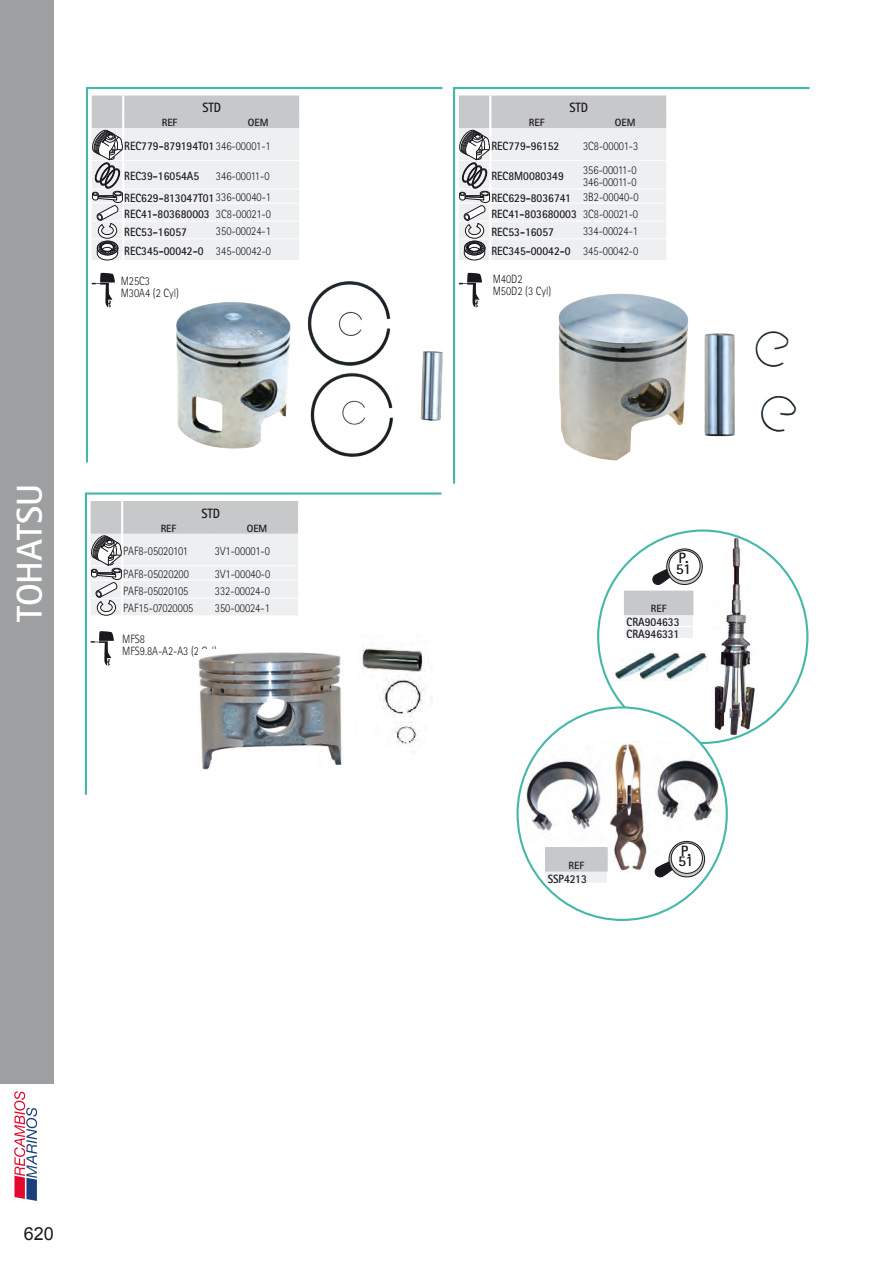
<style>
.page{position:relative;width:896px;height:1266px;background:#fff}
.page>*{position:absolute;margin:0;border:0;box-sizing:border-box;transform-origin:0 0}
.t1{font:700 36px "Rotis Sans Serif";color:#fff}
.t2{font:18px "Arial";color:#1a181c}
.t3{font:700 15px "Rotis Sans Serif";color:#1a181c}
.t4{font:700 13.5px "Rotis Sans Serif";color:#1a181c;scale:.9 1}
.ref_para_índex{font:300 12px "Rotis Sans Serif";color:#1a181c;scale:.9 1}
.ref_para_índex-2{font:700 12px "Rotis Sans Serif";color:#1a181c;scale:.9 1}
.t5{font:700 10.5px "Rotis Sans Serif";color:#1a181c}
.s1{font-weight:300}
</style>
<div class="page">
<div style="left:0;top:0;width:54px;height:1083px;background:#9d9fa0"></div>
<svg style="left:14px;top:1091px;width:23px;height:109px"></svg>
<svg style="left:84px;top:492px;width:358px;height:303px"></svg>
<svg style="left:91px;top:631px;width:23px;height:35px"></svg>
<svg style="left:453px;top:87px;width:357px;height:397px"></svg>
<svg style="left:90px;top:501px;width:210px;height:115px;background:#dddfe0"></svg>
<svg style="left:458px;top:95px;width:210px;height:170px;background:#e0e2e3"></svg>
<img style="left:550px;top:289px;width:254px;height:176px">
<img style="left:356px;top:635px;width:76px;height:147px">
<img style="left:199px;top:649px;width:144px;height:122px">
<svg style="left:85px;top:87px;width:358px;height:376px"></svg>
<svg style="left:91px;top:95px;width:210px;height:170px;background:#e0e2e3"></svg>
<img style="left:174px;top:273px;width:269px;height:189px">
<img style="left:714px;top:536px;width:43px;height:201px">
<hr style="left:624px;top:590px;width:69px;height:1px;background:#c6c8c9">
<svg style="left:624px;top:591px;width:69px;height:47px;background:#d9dbdc"></svg>
<hr style="left:624px;top:614px;width:69px;height:1px;background:#c6c8c9">
<hr style="left:624px;top:626px;width:69px;height:1px;background:#fff">
<svg style="left:652px;top:569px;width:28px;height:16px"></svg>
<svg style="left:666px;top:549px;width:36px;height:35px"></svg>
<div style="left:666px;top:548px;width:36px;height:37px;border:1px solid #1a181c;border-radius:50%"></div>
<div style="left:668px;top:550px;width:32px;height:31px;background:#fff;border-radius:50%"></div>
<div style="left:668px;top:550px;width:32px;height:31px;border:1px solid #1a181c;border-radius:50%"></div>
<img style="left:613px;top:651px;width:94px;height:29px">
<img style="left:524px;top:741px;width:196px;height:131px">
<div style="left:545px;top:847px;width:62px;height:24px;background:#c6c8c9"></div>
<div style="left:545px;top:871px;width:62px;height:12px;background:#edeff0"></div>
<hr style="left:545px;top:882px;width:62px;height:1px;background:#fff">
<svg style="left:653px;top:851px;width:36px;height:27px"></svg>
<svg style="left:669px;top:841px;width:35px;height:35px"></svg>
<div style="left:668px;top:840px;width:37px;height:37px;border:1px solid #1a181c;border-radius:50%"></div>
<div style="left:671px;top:843px;width:31px;height:30px;background:#fff;border-radius:50%"></div>
<div style="left:670px;top:842px;width:32px;height:31px;border:1px solid #1a181c;border-radius:50%"></div>
<h1 class="t1" style="left:7px;top:621px;width:139px;rotate:-90deg">TOHATSU</h1>
<p class="t4" style="left:202px;top:99px;width:22px">STD</p>
<p class="t5" style="left:162px;top:116px;width:17px">REF</p>
<p class="t5" style="left:248px;top:116px;width:22px">OEM</p>
<p class="ref_para_índex-2" style="left:124px;top:138px;width:164px">REC779-879194T01 <span class="s1">346-00001-1</span></p>
<p class="ref_para_índex-2" style="left:124px;top:169px;width:85px">REC39-16054A5</p>
<p class="ref_para_índex" style="left:216px;top:169px;width:61px">346-00011-0</p>
<p class="ref_para_índex-2" style="left:124px;top:190px;width:165px">REC629-813047T01 <span class="s1">336-00040-1</span></p>
<p class="ref_para_índex-2" style="left:124px;top:206px;width:96px">REC41-803680003</p>
<p class="ref_para_índex" style="left:216px;top:207px;width:63px">3C8-00021-0</p>
<p class="ref_para_índex-2" style="left:124px;top:224px;width:71px">REC53-16057</p>
<p class="ref_para_índex" style="left:216px;top:224px;width:63px">350-00024-1</p>
<p class="ref_para_índex-2" style="left:124px;top:244px;width:89px">REC345-00042-0</p>
<p class="ref_para_índex" style="left:216px;top:244px;width:63px">345-00042-0</p>
<p class="ref_para_índex" style="left:121px;top:274px;width:34px">M25C3</p>
<p class="ref_para_índex" style="left:121px;top:286px;width:66px">M30A4 (2 Cyl)</p>
<p class="t4" style="left:201px;top:504px;width:22px">STD</p>
<p class="t5" style="left:161px;top:521px;width:17px">REF</p>
<p class="t5" style="left:247px;top:521px;width:22px">OEM</p>
<p class="ref_para_índex" style="left:123px;top:544px;width:73px">PAF8-05020101</p>
<p class="ref_para_índex" style="left:215px;top:544px;width:63px">3V1-00001-0</p>
<p class="ref_para_índex" style="left:123px;top:567px;width:75px">PAF8-05020200</p>
<p class="ref_para_índex" style="left:215px;top:567px;width:63px">3V1-00040-0</p>
<p class="ref_para_índex" style="left:123px;top:583px;width:74px">PAF8-05020105</p>
<p class="ref_para_índex" style="left:215px;top:583px;width:63px">332-00024-0</p>
<p class="ref_para_índex" style="left:123px;top:601px;width:79px">PAF15-07020005</p>
<p class="ref_para_índex" style="left:215px;top:601px;width:63px">350-00024-1</p>
<p class="ref_para_índex" style="left:122px;top:631px;width:27px">MFS8</p>
<p class="ref_para_índex" style="left:122px;top:643px;width:107px">MFS9.8A-A2-A3 (2 Cyl)</p>
<h2 class="t2" style="left:24px;top:1221px;width:32px">620</h2>
<p class="t4" style="left:569px;top:99px;width:22px">STD</p>
<p class="t5" style="left:528px;top:116px;width:17px">REF</p>
<p class="t5" style="left:614px;top:116px;width:22px">OEM</p>
<p class="ref_para_índex-2" style="left:491px;top:138px;width:77px">REC779-96152</p>
<p class="ref_para_índex" style="left:583px;top:139px;width:63px">3C8-00001-3</p>
<p class="ref_para_índex-2" style="left:491px;top:169px;width:82px">REC8M0080349</p>
<p class="ref_para_índex" style="left:583px;top:163px;width:61px">356-00011-0</p>
<p class="ref_para_índex" style="left:583px;top:175px;width:61px">346-00011-0</p>
<p class="ref_para_índex-2" style="left:491px;top:190px;width:90px">REC629-8036741</p>
<p class="ref_para_índex" style="left:583px;top:190px;width:63px">3B2-00040-0</p>
<p class="ref_para_índex-2" style="left:491px;top:206px;width:96px">REC41-803680003</p>
<p class="ref_para_índex" style="left:583px;top:207px;width:63px">3C8-00021-0</p>
<p class="ref_para_índex-2" style="left:491px;top:224px;width:71px">REC53-16057</p>
<p class="ref_para_índex" style="left:583px;top:224px;width:63px">334-00024-1</p>
<p class="ref_para_índex-2" style="left:491px;top:244px;width:89px">REC345-00042-0</p>
<p class="ref_para_índex" style="left:583px;top:244px;width:63px">345-00042-0</p>
<p class="ref_para_índex" style="left:492px;top:272px;width:35px">M40D2</p>
<p class="ref_para_índex" style="left:492px;top:284px;width:67px">M50D2 (3 Cyl)</p>
<p class="t3" style="left:678px;top:549px;width:12px">P.</p>
<p class="t3" style="left:675px;top:559px;width:17px">51</p>
<p class="t5" style="left:650px;top:602px;width:17px">REF</p>
<p class="ref_para_índex-2" style="left:626px;top:614px;width:60px">CRA904633</p>
<p class="ref_para_índex-2" style="left:626px;top:626px;width:60px">CRA946331</p>
<p class="t5" style="left:568px;top:858px;width:17px">REF</p>
<p class="ref_para_índex-2" style="left:547px;top:871px;width:45px">SSP4213</p>
<p class="t3" style="left:680px;top:841px;width:12px">P.</p>
<p class="t3" style="left:678px;top:851px;width:17px">51</p>
</div>
